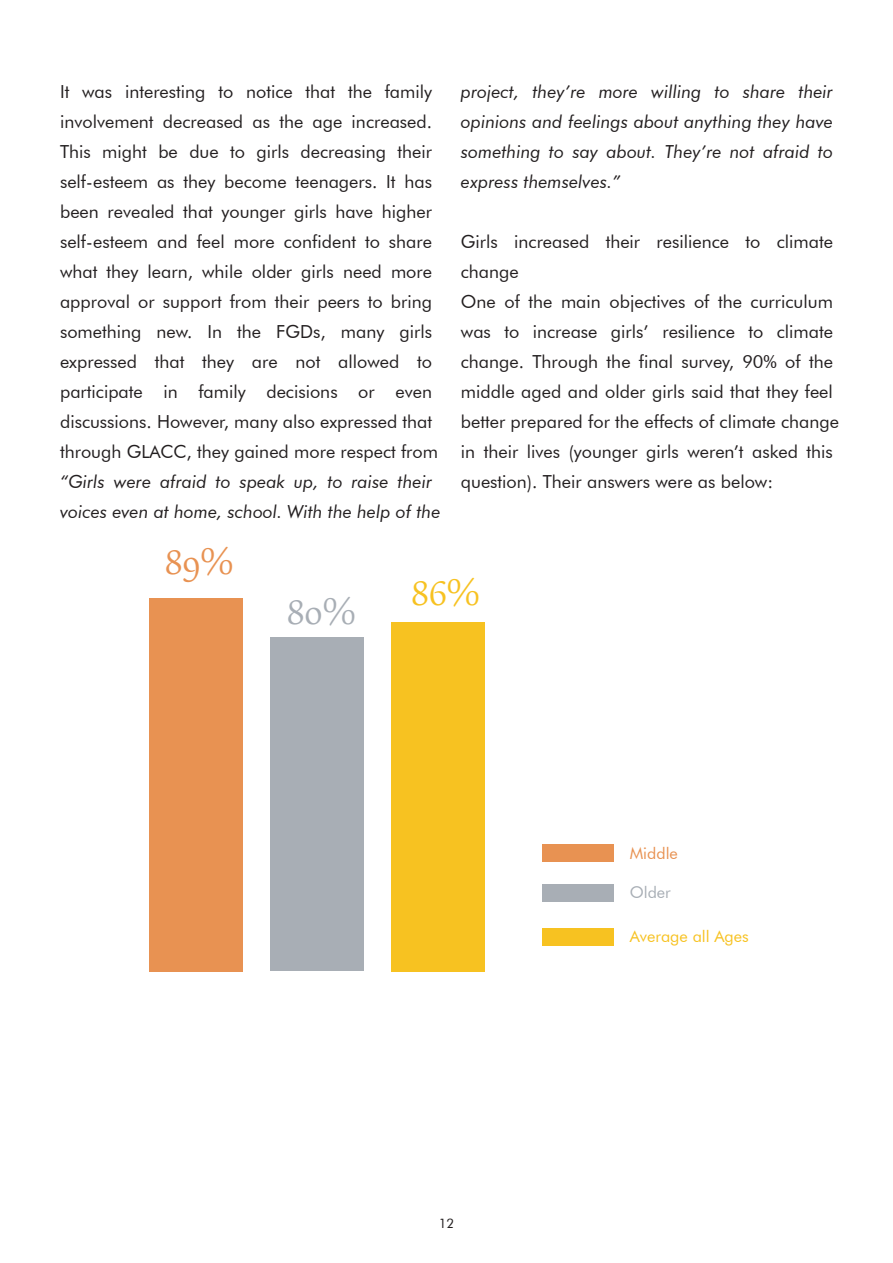
<style>
.page{position:relative;width:893px;height:1263px;background:#fff}
.page>*{position:absolute;margin:0;border:0;box-sizing:border-box;transform-origin:0 0}
.t1{font:45.6px "Gabriola";color:#a8aeb5}
.t2{font:45.6px "Gabriola";color:#e89252}
.t3{font:18px/30px "Futura BT";color:#231f20}
.t4{font:italic 18px/30px "Futura BT";color:#231f20;text-align:justify}
.t5{font:16.2px "Futura BT";color:#f7c221}
.t6{font:16.2px "Futura BT";color:#e89252}
.t7{font:16.2px "Futura BT";color:#a8aeb5}
.t8{font:13.2px "Futura BT";color:#231f20}
</style>
<div class="page">
<div style="left:542px;top:845px;width:72px;height:17px;background:#e89252"></div>
<div style="left:542px;top:885px;width:72px;height:17px;background:#a8aeb5"></div>
<div style="left:542px;top:928px;width:72px;height:17px;background:#f7c221"></div>
<div style="left:149px;top:598px;width:94px;height:373px;background:#e89252"></div>
<div style="left:270px;top:638px;width:94px;height:333px;background:#a8aeb5"></div>
<div style="left:391px;top:622px;width:94px;height:349px;background:#f7c221"></div>
<p class="t3" style="left:60px;top:76px;width:380px">It was interesting to notice that the family involvement decreased as the age increased.<br>This might be due to girls decreasing their self-esteem as they become teenagers. It has been revealed that younger girls have higher self-esteem and feel more confident to share what they learn, while older girls need more approval or support from their peers to bring something new. In the FGDs, many girls expressed that they are not allowed to participate in family decisions or even discussions. However, many also expressed that through GLACC, they gained more respect from</p>
<p class="t4" style="left:60px;top:466px;width:382px">“Girls were afraid to speak up, to raise their voices even at home, school. With the help of the</p>
<p class="t4" style="left:461px;top:76px;width:374px">project, they’re more willing to share their opinions and feelings about anything they have something to say about. They’re not afraid to express themselves.”</p>
<p class="t3" style="left:461px;top:226px;width:380px">Girls increased their resilience to climate change<br>One of the main objectives of the curriculum was to increase girls’ resilience to climate change. Through the final survey, 90% of the middle aged and older girls said that they feel better prepared for the effects of climate change in their lives (younger girls weren’t asked this question). Their answers were as below:</p>
<h1 class="t2" style="left:165px;top:532px;width:70px">89%</h1>
<h1 class="t1" style="left:287px;top:581px;width:194px">80% <sup>86%</sup></h1>
<p class="t8" style="left:439px;top:1215px;width:17px">12</p>
<p class="t6" style="left:630px;top:843px;width:50px">Middle</p>
<p class="t7" style="left:630px;top:882px;width:43px">Older</p>
<p class="t5" style="left:630px;top:927px;width:121px">Average all Ages</p>
</div>
